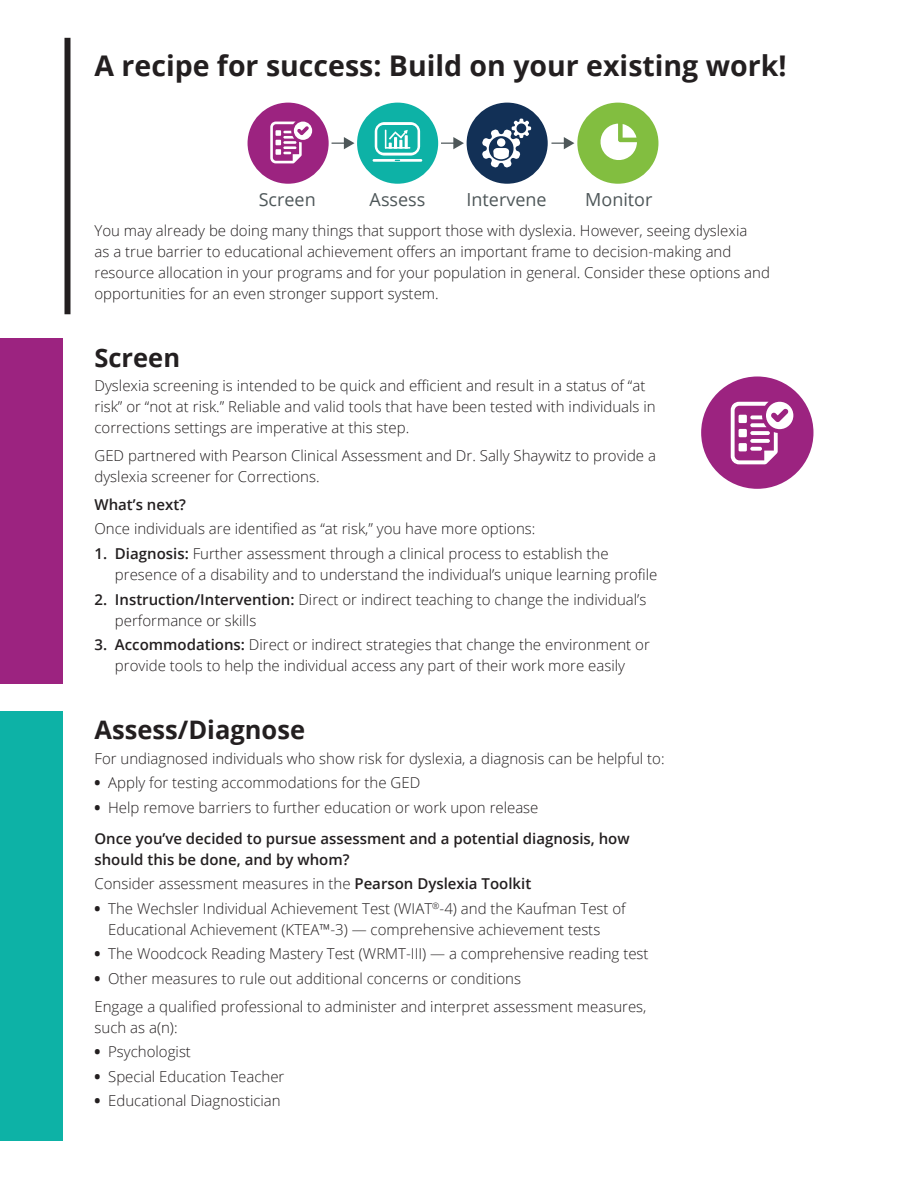
<style>
.page{position:relative;width:918px;height:1188px;background:#fff}
.page>*{position:absolute;margin:0;border:0;box-sizing:border-box;transform-origin:0 0}
.t1{font:700 28.5px "Open Sans";color:#231f20}
.body_copy{font:700 25.5px "Open Sans";color:#231f20}
.t2{font:18px "Open Sans";color:#4e5759}
.body_copy-2{font:300 15px/21px "Open Sans";color:#231f20}
.body_copy-3{font:600 15px/21px "Open Sans";color:#231f20}
.s1{font-weight:600}
.s2{font-weight:800}
</style>
<div class="page">
<div style="left:0;top:338px;width:63px;height:346px;background:#9c2380"></div>
<div style="left:0;top:711px;width:63px;height:430px;background:#0db2a6"></div>
<div style="left:577px;top:103px;width:81px;height:81px;background:#82be40;border-radius:50%"></div>
<div style="left:467px;top:103px;width:81px;height:81px;background:#123056;border-radius:50%"></div>
<div style="left:357px;top:103px;width:81px;height:81px;background:#0db2a6;border-radius:50%"></div>
<div style="left:248px;top:103px;width:81px;height:81px;background:#9c2380;border-radius:50%"></div>
<svg style="left:332px;top:137px;width:22px;height:12px"></svg>
<svg style="left:441px;top:137px;width:23px;height:12px"></svg>
<svg style="left:551px;top:137px;width:23px;height:12px"></svg>
<svg style="left:270px;top:122px;width:42px;height:41px"></svg>
<hr style="left:373px;top:159px;width:49px;height:3px;background:#fff">
<svg style="left:375px;top:122px;width:45px;height:39px"></svg>
<svg style="left:482px;top:119px;width:49px;height:49px"></svg>
<svg style="left:600px;top:124px;width:37px;height:36px"></svg>
<div style="left:64px;top:38px;width:6px;height:276px;background:#231f20"></div>
<div style="left:701px;top:377px;width:112px;height:112px;background:#9c2380;border-radius:50%"></div>
<svg style="left:731px;top:402px;width:62px;height:62px"></svg>
<svg style="left:750px;top:431px;width:20px;height:4px"></svg>
<svg style="left:750px;top:439px;width:20px;height:4px"></svg>
<svg style="left:750px;top:447px;width:12px;height:4px"></svg>
<p class="t1" style="left:94px;top:45px;width:694px">A recipe for success: Build on your existing work!</p>
<p class="t2" style="left:259px;top:187px;width:59px">Screen</p>
<p class="t2" style="left:370px;top:187px;width:57px">Assess</p>
<p class="t2" style="left:467px;top:187px;width:82px">Intervene</p>
<p class="t2" style="left:585px;top:187px;width:69px">Monitor</p>
<p class="body_copy-2" style="left:94px;top:220px;width:677px">You may already be doing many things that support those with dyslexia. However, seeing dyslexia<br>as a true barrier to educational achievement offers an important frame to decision-making and resource allocation in your programs and for your population in general. Consider these options and opportunities for an even stronger support system.</p>
<p class="body_copy" style="left:94px;top:340px;width:87px">Screen</p>
<p class="body_copy-2" style="left:94px;top:375px;width:563px">Dyslexia screening is intended to be quick and efficient and result in a status of “at risk” or “not at risk.” Reliable and valid tools that have been tested with individuals in corrections settings are imperative at this step.</p>
<p class="body_copy-2" style="left:94px;top:445px;width:563px">GED partnered with Pearson Clinical Assessment and Dr. Sally Shaywitz to provide a dyslexia screener for Corrections.</p>
<p class="body_copy-3" style="left:94px;top:494px;width:93px">What’s next?</p>
<p class="body_copy-2" style="left:94px;top:518px;width:442px">Once individuals are identified as “at risk,” you have more options:</p>
<p class="body_copy-2" style="left:115px;top:543px;width:544px;text-indent:-20px"><span class="s1">1. Diagnosis:</span> Further assessment through a clinical process to establish the presence of a disability and to understand the individual’s unique learning profile</p>
<p class="body_copy-2" style="left:115px;top:588px;width:533px;text-indent:-20px"><span class="s1">2. Instruction/Intervention:</span> Direct or indirect teaching to change the individual’s performance or skills</p>
<p class="body_copy-2" style="left:94px;top:634px;width:557px;text-align:center"><span class="s1">3. Accommodations:</span> Direct or indirect strategies that change the environment or provide tools to help the individual access any part of their work more easily</p>
<p class="body_copy" style="left:94px;top:712px;width:212px">Assess/Diagnose</p>
<p class="body_copy-2" style="left:94px;top:747px;width:572px">For undiagnosed individuals who show risk for dyslexia, a diagnosis can be helpful to:</p>
<p class="body_copy-2" style="left:94px;top:772px;width:327px"><span class="s2">•</span> Apply for testing accommodations for the GED</p>
<p class="body_copy-2" style="left:94px;top:796px;width:446px"><span class="s2">•</span> Help remove barriers to further education or work upon release</p>
<p class="body_copy-3" style="left:94px;top:828px;width:537px">Once you’ve decided to pursue assessment and a potential diagnosis, how should this be done, and by whom?</p>
<p class="body_copy-2" style="left:94px;top:873px;width:438px">Consider assessment measures in the <span class="s1">Pearson Dyslexia Toolkit</span></p>
<p class="body_copy-2" style="left:108px;top:897px;width:519px;text-indent:-14px"><span class="s2">•</span> The Wechsler Individual Achievement Test (WIAT<sup>®</sup>-4) and the Kaufman Test of<br>Educational Achievement (KTEA™-3) — comprehensive achievement tests</p>
<p class="body_copy-2" style="left:94px;top:943px;width:556px"><span class="s2">•</span> The Woodcock Reading Mastery Test (WRMT-III) — a comprehensive reading test</p>
<p class="body_copy-2" style="left:94px;top:967px;width:428px"><span class="s2">•</span> Other measures to rule out additional concerns or conditions</p>
<p class="body_copy-2" style="left:94px;top:995px;width:554px">Engage a qualified professional to administer and interpret assessment measures, such as a(n):</p>
<p class="body_copy-2" style="left:94px;top:1041px;width:98px"><span class="s2">•</span> Psychologist</p>
<p class="body_copy-2" style="left:94px;top:1065px;width:191px"><span class="s2">•</span> Special Education Teacher</p>
<p class="body_copy-2" style="left:94px;top:1090px;width:188px"><span class="s2">•</span> Educational Diagnostician</p>
</div>
